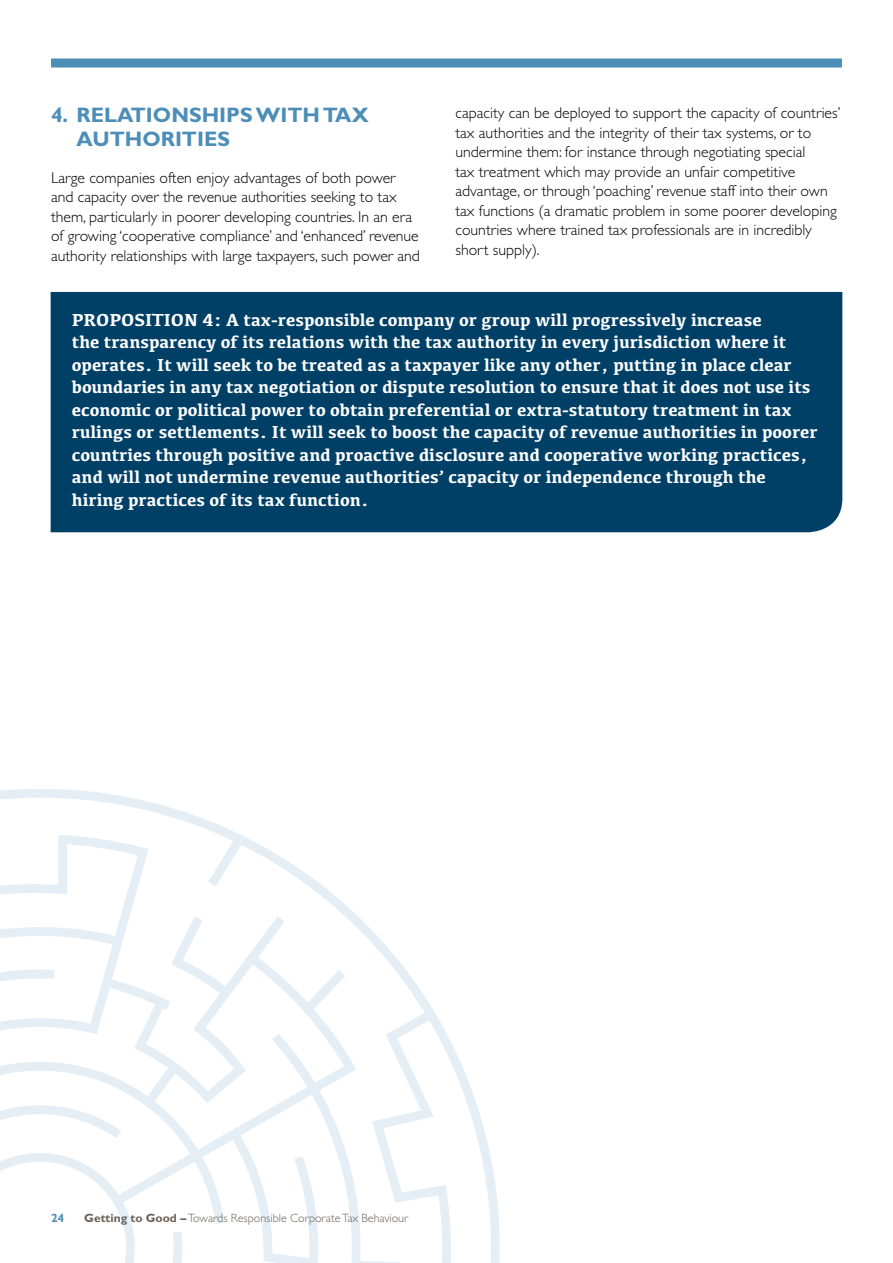
<style>
.page{position:relative;width:893px;height:1263px;background:#fff}
.page>*{position:absolute;margin:0;border:0;box-sizing:border-box;transform-origin:0 0}
.t1{font:700 21px "Gill Sans CE";color:#4c8eb8}
.t2{font:700 18px/22.5px "Kefa";color:#fff}
.t3{font:300 15.75px/19.5px "Gill Sans CE";color:#000}
.t4{font:300 12px "Gill Sans CE";color:#6b6056}
.t5{font:700 12px "Gill Sans CE";color:#4c8eb8}
.s1{font-weight:700}
</style>
<div class="page">
<div style="left:51px;top:59px;width:791px;height:9px;background:#4c8eb8"></div>
<svg style="left:0;top:789px;width:500px;height:474px"></svg>
<div style="left:51px;top:292px;width:791px;height:240px;background:#004067"></div>
<p class="t1" style="left:51px;top:103px;width:95px">4. RELATION</p>
<p class="t1" style="left:189px;top:103px;width:181px">SHI PS WITH TAX</p>
<p class="t1" style="left:77px;top:127px;width:110px">AUTHORITIE</p>
<p class="t1" style="left:217px;top:127px;width:14px">S</p>
<p class="t3" style="left:51px;top:168px;width:370px">Large companies often enjoy advantages of both power and capacity over the revenue authorities seeking to tax them, particularly in poorer developing countries. In an era of growing ‘cooperative compliance’ and ‘enhanced’ revenue authority relationships with large taxpayers, such power and</p>
<p class="t3" style="left:455px;top:103px;width:387px">capacity can be deployed to support the capacity of countries’ tax authorities and the integrity of their tax systems, or to undermine them: for instance through negotiating special<br>tax treatment which may provide an unfair competitive advantage, or through ‘poaching’ revenue staff into their own tax functions (a dramatic problem in some poorer developing countries where trained tax professionals are in incredibly short supply).</p>
<p class="t2" style="left:72px;top:307px;width:747px">PROPOSITION 4: A tax-responsible company or group will progressively increase<br>the transparency of its relations with the tax authority in every jurisdiction where it operates. It will seek to be treated as a taxpayer like any other, putting in place clear boundaries in any tax negotiation or dispute resolution to ensure that it does not use its economic or political power to obtain preferential or extra-statutory treatment in tax rulings or settlements. It will seek to boost the capacity of revenue authorities in poorer countries through positive and proactive disclosure and cooperative working practices, and will not undermine revenue authorities’ capacity or independence through the hiring practices of its tax function.</p>
<p class="t5" style="left:51px;top:1210px;width:15px">24</p>
<p class="t4" style="left:84px;top:1211px;width:325px"><span class="s1">Getting to Good –</span> Towards Responsible Corporate Tax Behaviour</p>
</div>
